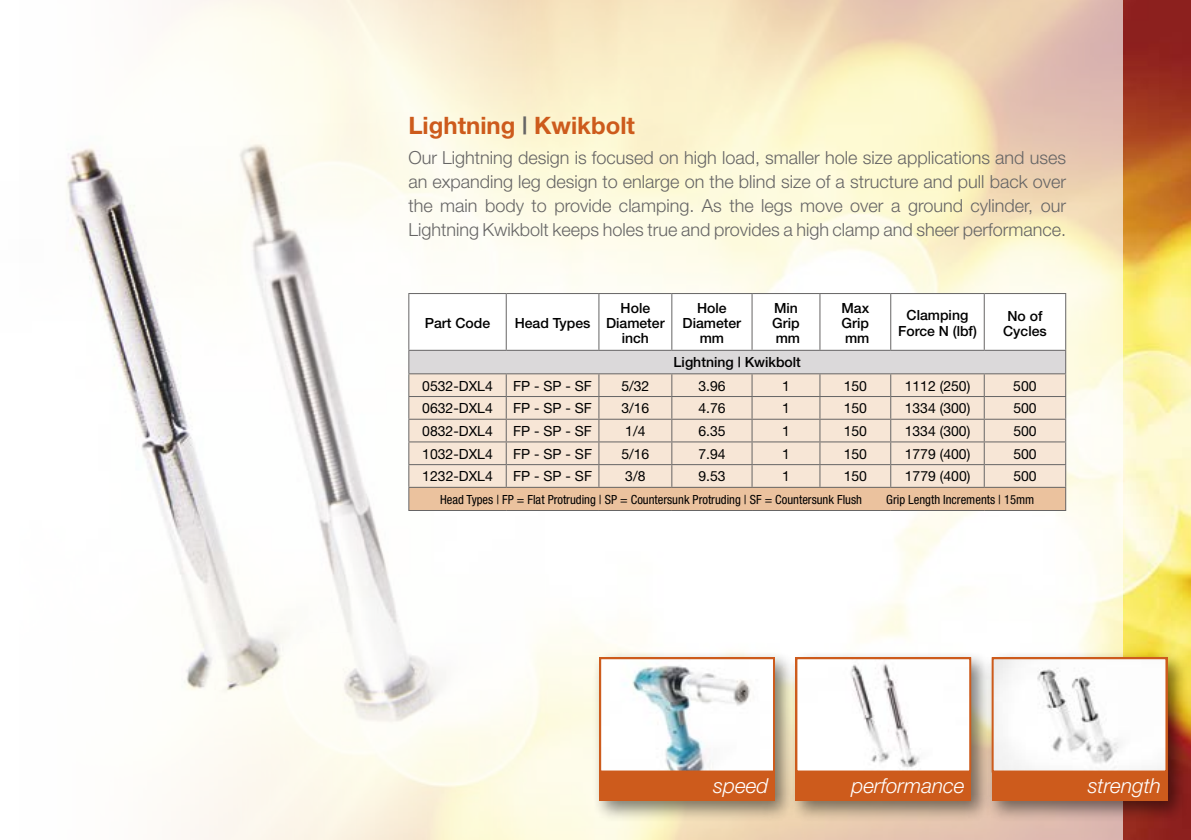
<style>
.page{position:relative;width:1191px;height:840px;background:#fff}
.page>*{position:absolute;margin:0;border:0;box-sizing:border-box;transform-origin:0 0}
.t1{font:700 24px "Helvetica Neue";color:#cd5b1c}
.t2{font:italic 300 20.8px "Helvetica Neue";color:#fff}
.t3{font:300 18px/24px "Helvetica Neue";color:#666565;text-align:justify}
.t4{font:14px "Helvetica Neue";color:#000}
.t5{font:500 14px/15px "Helvetica Neue";color:#000;text-align:center}
.t6{font:condensed 12.6px "Helvetica Neue";color:#000}
.s1{color:#666565}
</style>
<div class="page">
<svg style="left:1123px;top:0;width:68px;height:839px;background:#daad6a"></svg>
<img style="left:66px;top:0;width:1057px;height:839px">
<div style="left:983px;top:648px;width:205px;height:173px;background:#000;opacity:.5"></div>
<div style="left:991px;top:657px;width:176px;height:143px;background:#cd5b1c"></div>
<div style="left:787px;top:648px;width:205px;height:173px;background:#000;opacity:.5"></div>
<div style="left:795px;top:657px;width:176px;height:143px;background:#cd5b1c"></div>
<div style="left:591px;top:648px;width:205px;height:173px;background:#000;opacity:.5"></div>
<div style="left:599px;top:657px;width:176px;height:143px;background:#cd5b1c"></div>
<img style="left:602px;top:660px;width:170px;height:109px">
<div style="left:599px;top:657px;width:176px;height:115px;border:2px solid #cd5b1c"></div>
<img style="left:798px;top:660px;width:170px;height:109px">
<div style="left:795px;top:657px;width:176px;height:115px;border:2px solid #cd5b1c"></div>
<img style="left:994px;top:660px;width:170px;height:109px">
<div style="left:991px;top:657px;width:176px;height:115px;border:2px solid #cd5b1c"></div>
<svg style="left:408px;top:293px;width:658px;height:216px"></svg>
<hr style="left:408px;top:509px;width:98px;height:1px;background:#666565">
<hr style="left:506px;top:509px;width:93px;height:1px;background:#666565">
<hr style="left:599px;top:509px;width:73px;height:1px;background:#666565">
<hr style="left:672px;top:509px;width:80px;height:1px;background:#666565">
<hr style="left:752px;top:509px;width:68px;height:1px;background:#666565">
<hr style="left:820px;top:509px;width:70px;height:1px;background:#666565">
<hr style="left:890px;top:509px;width:94px;height:1px;background:#666565">
<hr style="left:984px;top:509px;width:82px;height:1px;background:#666565">
<h1 class="t1" style="left:408px;top:111px;width:228px">Lightning <span class="s1">|</span> Kwikbolt</h1>
<p class="t3" style="left:408px;top:145px;width:659px">Our Lightning design is focused on high load, smaller hole size applications and uses an expanding leg design to enlarge on the blind size of a structure and pull back over the main body to provide clamping. As the legs move over a ground cylinder, our Lightning Kwikbolt keeps holes true and provides a high clamp and sheer performance.</p>
<p class="t5" style="left:425px;top:315px;width:67px">Part Code</p>
<p class="t5" style="left:515px;top:315px;width:77px">Head Types</p>
<p class="t5" style="left:606px;top:300px;width:60px">Hole<br>Diameter inch</p>
<p class="t5" style="left:682px;top:300px;width:60px">Hole<br>Diameter mm</p>
<p class="t5" style="left:772px;top:300px;width:29px;text-align:left">Min<br>Grip mm</p>
<p class="t5" style="left:841px;top:300px;width:29px;text-align:justify">Max Grip mm</p>
<p class="t5" style="left:898px;top:307px;width:80px;line-height:16px">Clamping<br>Force N (lbf)</p>
<p class="t5" style="left:1003px;top:308px;width:45px">No of<br>Cycles</p>
<p class="t5" style="left:673px;top:354px;width:129px">Lightning | Kwikbolt</p>
<p class="t4" style="left:422px;top:377px;width:72px">0532-DXL4</p>
<p class="t4" style="left:513px;top:377px;width:80px">FP - SP - SF</p>
<p class="t4" style="left:621px;top:377px;width:30px">5/32</p>
<p class="t4" style="left:698px;top:377px;width:29px">3.96</p>
<p class="t4" style="left:782px;top:377px;width:9px">1</p>
<p class="t4" style="left:843px;top:377px;width:25px">150</p>
<p class="t4" style="left:904px;top:377px;width:67px">1112 (250)</p>
<p class="t4" style="left:1013px;top:377px;width:25px">500</p>
<p class="t4" style="left:422px;top:399px;width:72px">0632-DXL4</p>
<p class="t4" style="left:513px;top:399px;width:80px">FP - SP - SF</p>
<p class="t4" style="left:621px;top:399px;width:30px">3/16</p>
<p class="t4" style="left:698px;top:399px;width:29px">4.76</p>
<p class="t4" style="left:782px;top:399px;width:9px">1</p>
<p class="t4" style="left:843px;top:399px;width:25px">150</p>
<p class="t4" style="left:904px;top:399px;width:67px">1334 (300)</p>
<p class="t4" style="left:1013px;top:399px;width:25px">500</p>
<p class="t4" style="left:422px;top:422px;width:72px">0832-DXL4</p>
<p class="t4" style="left:513px;top:422px;width:80px">FP - SP - SF</p>
<p class="t4" style="left:625px;top:422px;width:22px">1/4</p>
<p class="t4" style="left:698px;top:422px;width:29px">6.35</p>
<p class="t4" style="left:782px;top:422px;width:9px">1</p>
<p class="t4" style="left:843px;top:422px;width:25px">150</p>
<p class="t4" style="left:904px;top:422px;width:67px">1334 (300)</p>
<p class="t4" style="left:1013px;top:422px;width:25px">500</p>
<p class="t4" style="left:422px;top:445px;width:72px">1032-DXL4</p>
<p class="t4" style="left:513px;top:445px;width:80px">FP - SP - SF</p>
<p class="t4" style="left:621px;top:445px;width:30px">5/16</p>
<p class="t4" style="left:698px;top:445px;width:29px">7.94</p>
<p class="t4" style="left:782px;top:445px;width:9px">1</p>
<p class="t4" style="left:843px;top:445px;width:25px">150</p>
<p class="t4" style="left:904px;top:445px;width:67px">1779 (400)</p>
<p class="t4" style="left:1013px;top:445px;width:25px">500</p>
<p class="t4" style="left:422px;top:467px;width:72px">1232-DXL4</p>
<p class="t4" style="left:513px;top:467px;width:80px">FP - SP - SF</p>
<p class="t4" style="left:625px;top:467px;width:22px">3/8</p>
<p class="t4" style="left:698px;top:467px;width:29px">9.53</p>
<p class="t4" style="left:782px;top:467px;width:9px">1</p>
<p class="t4" style="left:843px;top:467px;width:25px">150</p>
<p class="t4" style="left:904px;top:467px;width:67px">1779 (400)</p>
<p class="t4" style="left:1013px;top:467px;width:25px">500</p>
<p class="t6" style="left:440px;top:491px;width:423px">Head Types | FP = Flat Protruding | SP = Countersunk Protruding | SF = Countersunk Flush</p>
<p class="t6" style="left:886px;top:491px;width:150px">Grip Length Increments | 15mm</p>
<p class="t2" style="left:713px;top:772px;width:57px">speed</p>
<p class="t2" style="left:851px;top:772px;width:115px">performance</p>
<p class="t2" style="left:1087px;top:772px;width:75px">strength</p>
</div>
